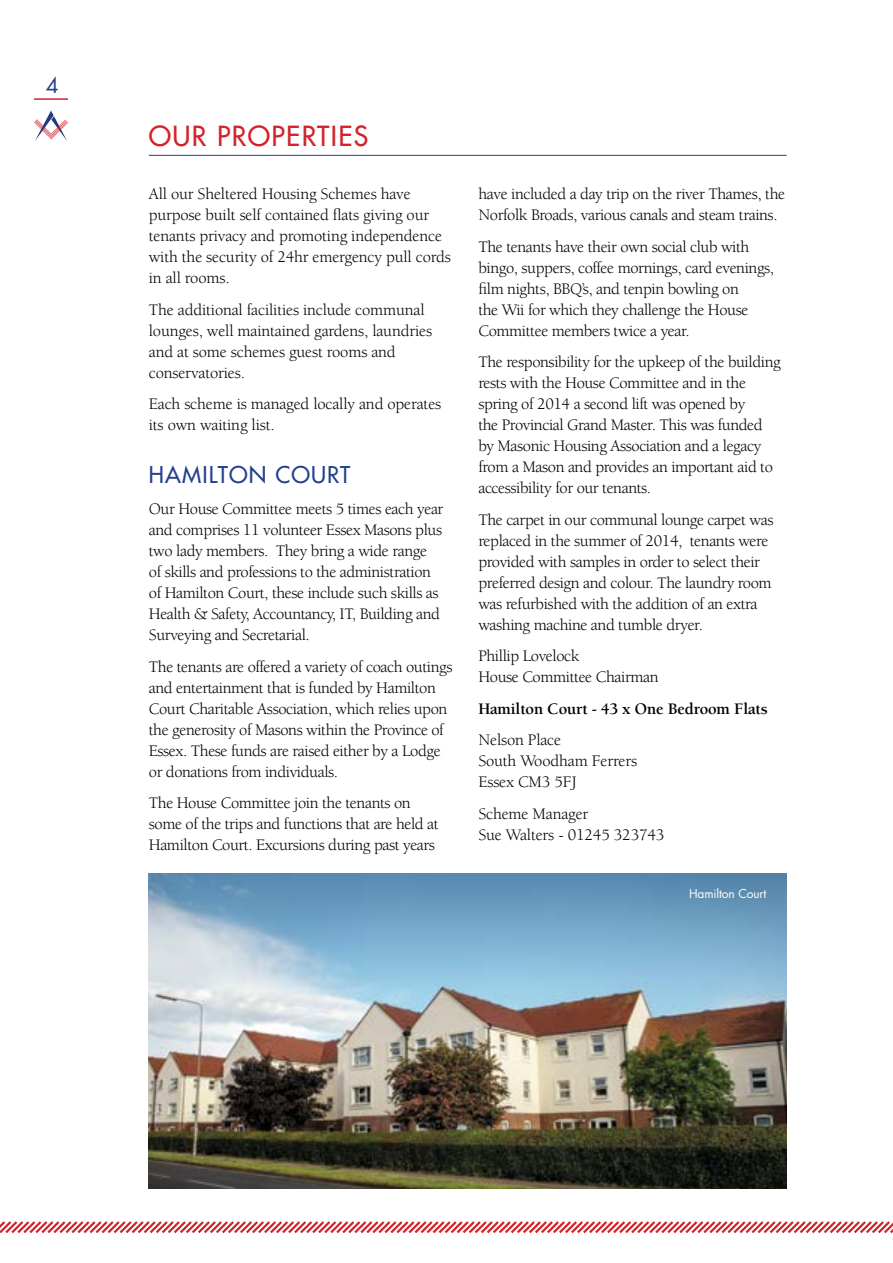
<style>
.page{position:relative;width:893px;height:1263px;background:#fff}
.page>*{position:absolute;margin:0;border:0;box-sizing:border-box;transform-origin:0 0}
.t1{font:27px "Futura";letter-spacing:.05em;color:#d2232a}
.t2{font:22.5px "Futura";letter-spacing:.05em;color:#25408f}
.t3{font:21px "Futura";color:#25408f}
.t4{font:16.5px/21px "Berkeley";letter-spacing:-.025em;color:#000}
.t5{font:700 16.5px "Berkeley";letter-spacing:-.01em;color:#000}
.t6{font:12px "Futura";letter-spacing:-.01em;color:#fff}
</style>
<div class="page">
<hr style="left:34px;top:98px;width:34px;height:2px;background:#d2232a">
<svg style="left:34px;top:111px;width:34px;height:30px"></svg>
<svg style="left:0;top:1221px;width:893px;height:13px"></svg>
<hr style="left:149px;top:155px;width:638px;height:1px;background:#25408f">
<img style="left:149px;top:874px;width:638px;height:314px">
<p class="t3" style="left:46px;top:71px;width:14px">4</p>
<h1 class="t1" style="left:149px;top:119px;width:221px">OUR PROPERTIES</h1>
<p class="t4" style="left:149px;top:184px;width:304px">All our Sheltered Housing Schemes have purpose built self contained flats giving our tenants privacy and promoting independence with the security of 24hr emergency pull cords in all rooms.</p>
<p class="t4" style="left:149px;top:299px;width:285px">The additional facilities include communal lounges, well maintained gardens, laundries and at some schemes guest rooms and conservatories.</p>
<p class="t4" style="left:149px;top:394px;width:294px">Each scheme is managed locally and operates its own waiting list.</p>
<h2 class="t2" style="left:149px;top:459px;width:203px">HAMILTON COURT</h2>
<p class="t4" style="left:149px;top:499px;width:296px">Our House Committee meets 5 times each year and comprises 11 volunteer Essex Masons plus two lady members. They bring a wide range of skills and professions to the administration of Hamilton Court, these include such skills as Health &amp; Safety, Accountancy, IT, Building and Surveying and Secretarial.</p>
<p class="t4" style="left:149px;top:656px;width:305px">The tenants are offered a variety of coach outings and entertainment that is funded by Hamilton Court Charitable Association, which relies upon the generosity of Masons within the Province of Essex. These funds are raised either by a Lodge or donations from individuals.</p>
<p class="t4" style="left:149px;top:793px;width:291px">The House Committee join the tenants on some of the trips and functions that are held at<br>Hamilton Court. Excursions during past years</p>
<p class="t4" style="left:478px;top:184px;width:308px">have included a day trip on the river Thames, the<br>Norfolk Broads, various canals and steam trains.</p>
<p class="t4" style="left:478px;top:236px;width:297px">The tenants have their own social club with bingo, suppers, coffee mornings, card evenings, film nights, BBQ’s, and tenpin bowling on<br>the Wii for which they challenge the House Committee members twice a year.</p>
<p class="t4" style="left:478px;top:352px;width:304px">The responsibility for the upkeep of the building rests with the House Committee and in the spring of 2014 a second lift was opened by<br>the Provincial Grand Master. This was funded by Masonic Housing Association and a legacy from a Mason and provides an important aid to accessibility for our tenants.</p>
<p class="t4" style="left:478px;top:509px;width:297px">The carpet in our communal lounge carpet was replaced in the summer of 2014, tenants were provided with samples in order to select their preferred design and colour. The laundry room was refurbished with the addition of an extra washing machine and tumble dryer.</p>
<p class="t4" style="left:478px;top:646px;width:182px">Phillip Lovelock<br>House Committee Chairman</p>
<p class="t5" style="left:478px;top:700px;width:291px">Hamilton Court - 43 x One Bedroom Flats</p>
<p class="t4" style="left:478px;top:730px;width:160px">Nelson Place<br>South Woodham Ferrers<br>Essex CM3 5FJ</p>
<p class="t4" style="left:478px;top:803px;width:188px">Scheme Manager<br>Sue Walters - 01245 323743</p>
<p class="t6" style="left:689px;top:885px;width:79px">Hamilton Court</p>
</div>
